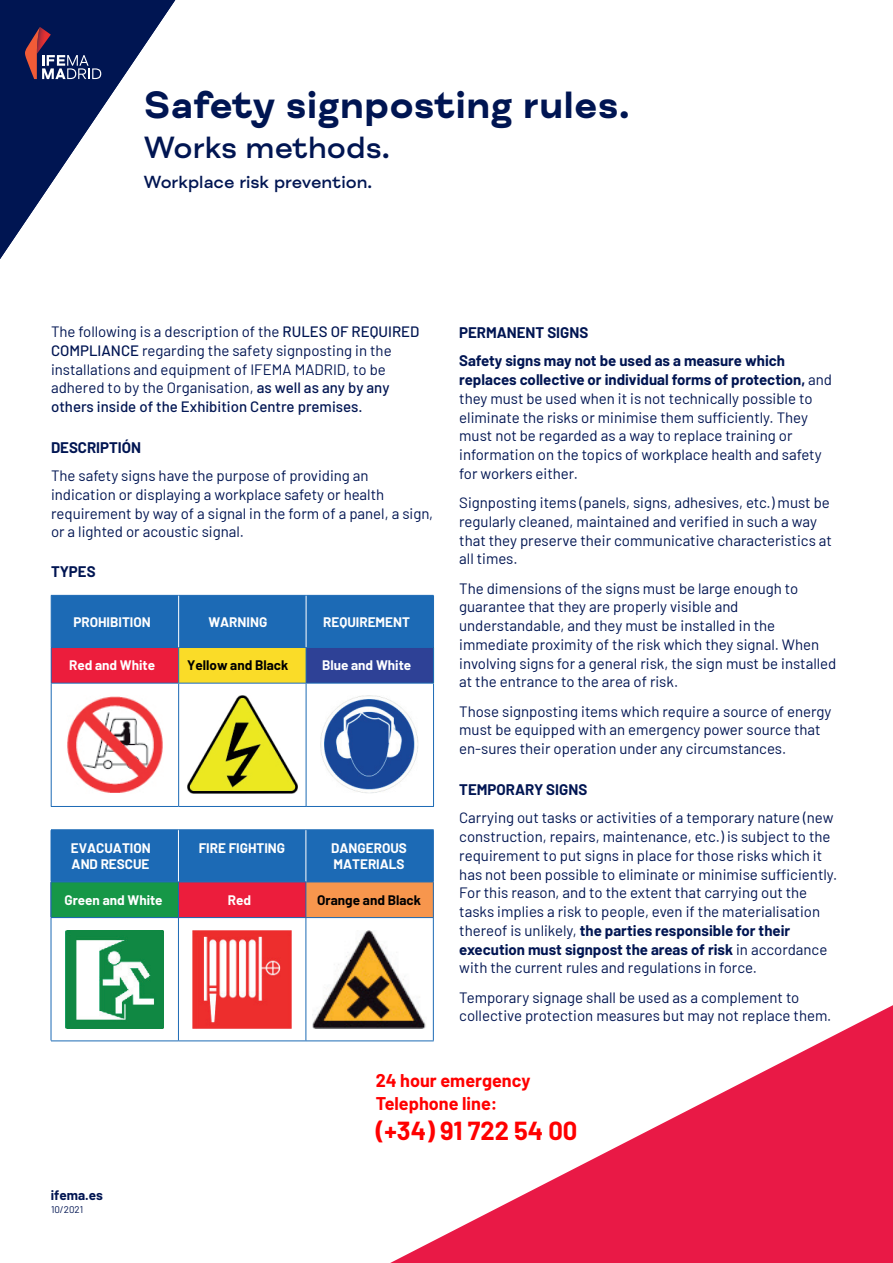
<style>
.page{position:relative;width:893px;height:1263px;background:#fff}
.page>*{position:absolute;margin:0;border:0;box-sizing:border-box;transform-origin:0 0}
.t1{font:700 39px "FS Meridian";color:#001552}
.t2{font:500 31.5px "FS Meridian";color:#001552}
.t3{font:700 25.5px "Barlow";color:#f00}
.t4{font:700 18px/22.6px "Barlow";color:#f00}
.t5{font:500 18px "FS Meridian";color:#001552}
.t6{font:15px/18.8px "Barlow";color:#001552}
.t7{font:700 15px/28.5px "Barlow";color:#001552}
.t8{font:700 13.5px/16.5px "Barlow";color:#fff}
.t9{font:700 13.5px "Barlow";color:#000001}
.t10{font:700 13.5px "Barlow";color:#001552}
.t11{font:9.75px "Barlow";color:#001552}
.s1{font-weight:500}
.s2{font-weight:700}
</style>
<div class="page">
<svg style="left:390px;top:1005px;width:503px;height:258px;fill:#e91946"></svg>
<svg style="left:0;top:0;width:176px;height:259px"></svg>
<svg style="left:25px;top:27px;width:76px;height:52px;background:#3d3963"></svg>
<div style="left:52px;top:596px;width:381px;height:51px;background:#1c6ab5"></div>
<div style="left:51px;top:647px;width:128px;height:36px;background:#ec1d3c"></div>
<div style="left:179px;top:647px;width:127px;height:36px;background:#fadc28"></div>
<div style="left:306px;top:647px;width:128px;height:36px;background:#2e4196"></div>
<hr style="left:51px;top:595px;width:128px;height:1px;background:#1c6ab5">
<hr style="left:51px;top:596px;width:1px;height:51px;background:#1c6ab5">
<hr style="left:179px;top:595px;width:127px;height:1px;background:#1c6ab5">
<hr style="left:306px;top:595px;width:128px;height:1px;background:#1c6ab5">
<hr style="left:51px;top:647px;width:128px;height:1px;background:#1c6ab5">
<hr style="left:51px;top:648px;width:1px;height:35px;background:#1c6ab5">
<hr style="left:179px;top:647px;width:127px;height:1px;background:#1c6ab5">
<hr style="left:178px;top:648px;width:1px;height:35px;background:#1c6ab5">
<hr style="left:306px;top:647px;width:128px;height:1px;background:#1c6ab5">
<hr style="left:306px;top:648px;width:1px;height:35px;background:#1c6ab5">
<hr style="left:433px;top:648px;width:1px;height:35px;background:#1c6ab5">
<hr style="left:51px;top:683px;width:128px;height:1px;background:#1c6ab5">
<hr style="left:51px;top:683px;width:1px;height:123px;background:#1c6ab5">
<hr style="left:179px;top:683px;width:127px;height:1px;background:#1c6ab5">
<hr style="left:178px;top:683px;width:1px;height:123px;background:#1c6ab5">
<hr style="left:306px;top:683px;width:128px;height:1px;background:#1c6ab5">
<hr style="left:306px;top:683px;width:1px;height:123px;background:#1c6ab5">
<hr style="left:433px;top:683px;width:1px;height:123px;background:#1c6ab5">
<hr style="left:51px;top:806px;width:128px;height:1px;background:#1c6ab5">
<hr style="left:179px;top:806px;width:127px;height:1px;background:#1c6ab5">
<hr style="left:306px;top:806px;width:128px;height:1px;background:#1c6ab5">
<hr style="left:178px;top:596px;width:1px;height:51px;background:#fff">
<hr style="left:306px;top:596px;width:1px;height:51px;background:#fff">
<hr style="left:433px;top:596px;width:1px;height:51px;background:#1c6ab5">
<img style="left:67px;top:696px;width:96px;height:97px">
<img style="left:187px;top:696px;width:110px;height:98px">
<img style="left:321px;top:696px;width:97px;height:97px">
<div style="left:52px;top:830px;width:381px;height:51px;background:#1c6ab5"></div>
<div style="left:51px;top:882px;width:127px;height:35px;background:#169747"></div>
<div style="left:178px;top:882px;width:128px;height:35px;background:#ec1d3c"></div>
<div style="left:306px;top:882px;width:127px;height:35px;background:#f7964d"></div>
<hr style="left:51px;top:829px;width:127px;height:1px;background:#1c6ab5">
<hr style="left:178px;top:829px;width:128px;height:1px;background:#1c6ab5">
<hr style="left:306px;top:829px;width:128px;height:1px;background:#1c6ab5">
<hr style="left:433px;top:830px;width:1px;height:51px;background:#1c6ab5">
<hr style="left:51px;top:881px;width:127px;height:1px;background:#1c6ab5">
<hr style="left:51px;top:882px;width:1px;height:35px;background:#1c6ab5">
<hr style="left:306px;top:881px;width:128px;height:1px;background:#1c6ab5">
<hr style="left:433px;top:882px;width:1px;height:35px;background:#1c6ab5">
<hr style="left:51px;top:917px;width:127px;height:1px;background:#1c6ab5">
<hr style="left:51px;top:918px;width:1px;height:122px;background:#1c6ab5">
<hr style="left:178px;top:918px;width:1px;height:122px;background:#1c6ab5">
<hr style="left:306px;top:917px;width:128px;height:1px;background:#1c6ab5">
<hr style="left:306px;top:918px;width:1px;height:122px;background:#1c6ab5">
<hr style="left:433px;top:918px;width:1px;height:122px;background:#1c6ab5">
<hr style="left:51px;top:1040px;width:127px;height:1px;background:#1c6ab5">
<hr style="left:178px;top:1040px;width:128px;height:1px;background:#1c6ab5">
<hr style="left:306px;top:1040px;width:128px;height:1px;background:#1c6ab5">
<hr style="left:51px;top:830px;width:1px;height:51px;background:#1c6ab5">
<hr style="left:178px;top:830px;width:1px;height:51px;background:#fff">
<hr style="left:306px;top:830px;width:1px;height:51px;background:#fff">
<hr style="left:178px;top:881px;width:128px;height:1px;background:#1c6ab5">
<hr style="left:178px;top:882px;width:1px;height:35px;background:#1c6ab5">
<hr style="left:306px;top:882px;width:1px;height:35px;background:#1c6ab5">
<hr style="left:178px;top:917px;width:128px;height:1px;background:#1c6ab5">
<img style="left:65px;top:930px;width:99px;height:98px">
<img style="left:193px;top:930px;width:98px;height:98px">
<img style="left:313px;top:930px;width:114px;height:98px">
<h1 class="t1" style="left:143px;top:81px;width:488px">Safety signposting rules.</h1>
<h2 class="t2" style="left:143px;top:129px;width:248px">Works methods.</h2>
<p class="t5" style="left:143px;top:172px;width:230px">Workplace risk prevention.</p>
<p class="t6" style="left:51px;top:321px;width:370px">The following is a description of the <span class="s1">RULES OF REQUIRED COMPLIANCE</span> regarding the safety signposting in the installations and equipment of IFEMA MADRID, to be adhered to by the Organisation, <span class="s1">as well as any by any others inside of the Exhibition Centre premises.</span></p>
<p class="t7" style="left:51px;top:432px;width:92px">DESCRIPTIÓN</p>
<p class="t6" style="left:51px;top:465px;width:384px">The safety signs have the purpose of providing an indication or displaying a workplace safety or health requirement by way of a signal in the form of a panel, a sign, or a lighted or acoustic signal.</p>
<p class="t7" style="left:51px;top:556px;width:46px">TYPES</p>
<p class="t8" style="left:73px;top:612px;width:79px">PROHIBITION</p>
<p class="t8" style="left:208px;top:612px;width:60px">WARNING</p>
<p class="t8" style="left:323px;top:612px;width:88px">REQUIREMENT</p>
<p class="t8" style="left:69px;top:656px;width:88px">Red and White</p>
<p class="t9" style="left:187px;top:655px;width:103px">Yellow and Black</p>
<p class="t8" style="left:322px;top:656px;width:91px">Blue and White</p>
<p class="t8" style="left:71px;top:838px;width:81px">EVACUATION<br>AND RESCUE</p>
<p class="t8" style="left:199px;top:838px;width:88px">FIRE FIGHTING</p>
<p class="t8" style="left:331px;top:838px;width:77px">DANGEROUS<br>MATERIALS</p>
<p class="t8" style="left:64px;top:891px;width:100px">Green and White</p>
<p class="t8" style="left:228px;top:891px;width:25px">Red</p>
<p class="t9" style="left:317px;top:890px;width:105px">Orange and Black</p>
<p class="t7" style="left:459px;top:317px;width:327px">PERMANENT SIGNS<br>Safety signs may not be used as a measure which</p>
<p class="t6" style="left:459px;top:369px;width:374px"><span class="s2">replaces collective or individual forms of protection,</span> and they must be used when it is not technically possible to eliminate the risks or minimise them sufficiently. They must not be regarded as a way to replace training or information on the topics of workplace health and safety for workers either.</p>
<p class="t6" style="left:459px;top:492px;width:374px">Signposting items (panels, signs, adhesives, etc.) must be regularly cleaned, maintained and verified in such a way that they preserve their communicative characteristics at all times.</p>
<p class="t6" style="left:459px;top:578px;width:379px">The dimensions of the signs must be large enough to guarantee that they are properly visible and understandable, and they must be installed in the immediate proximity of the risk which they signal. When involving signs for a general risk, the sign must be installed at the entrance to the area of risk.</p>
<p class="t6" style="left:459px;top:701px;width:374px">Those signposting items which require a source of energy must be equipped with an emergency power source that en-sures their operation under any circumstances.</p>
<p class="t7" style="left:459px;top:774px;width:130px">TEMPORARY SIGNS</p>
<p class="t6" style="left:459px;top:807px;width:380px">Carrying out tasks or activities of a temporary nature (new construction, repairs, maintenance, etc.) is subject to the requirement to put signs in place for those risks which it has not been possible to eliminate or minimise sufficiently.<br>For this reason, and to the extent that carrying out the tasks implies a risk to people, even if the materialisation thereof is unlikely, <span class="s2">the parties responsible for their execution must signpost the areas of risk</span> in accordance with the current rules and regulations in force.</p>
<p class="t6" style="left:459px;top:986px;width:374px">Temporary signage shall be used as a complement to collective protection measures but may not replace them.</p>
<p class="t10" style="left:51px;top:1185px;width:54px">ifema.es</p>
<p class="t11" style="left:51px;top:1202px;width:34px">10/2021</p>
<p class="t4" style="left:376px;top:1068px;width:156px">24 hour emergency<br>Telephone line:</p>
<h3 class="t3" style="left:376px;top:1112px;width:203px">(+34) 91 722 54 00</h3>
</div>
